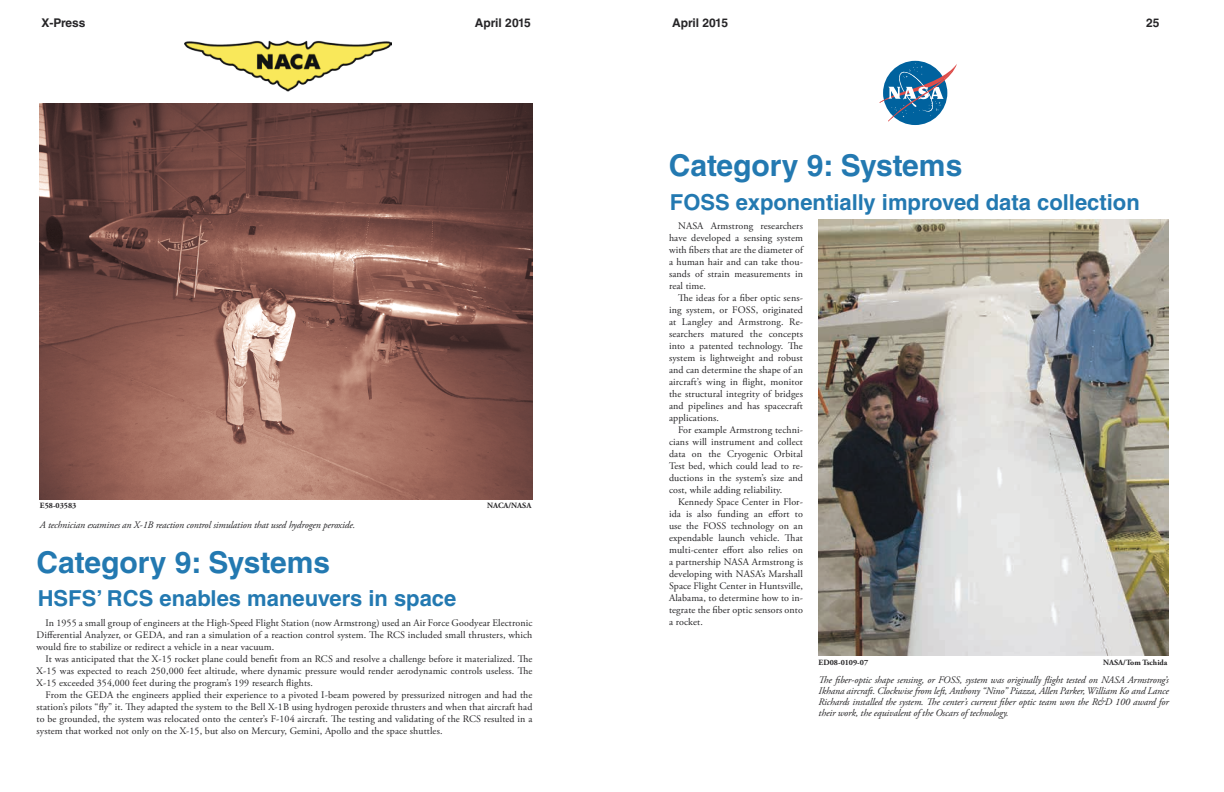
<style>
.page{position:relative;width:1224px;height:792px;background:#fff}
.page>*{position:absolute;margin:0;border:0;box-sizing:border-box;transform-origin:0 0}
.t1{font:700 30px "Helvetica LT Std";color:#2379b1}
.t2{font:700 22px "Helvetica LT Std";color:#2379b1}
.t3{font:700 12px "Helvetica LT Std";color:#262527}
.t4{font:10px/12px "Adobe Garamond Pro";letter-spacing:.01em;color:#262527;text-align:justify}
.t5{font:italic 10px/11px "Adobe Garamond Pro";letter-spacing:-.01em;color:#262527;text-align:justify}
.t6{font:700 8px "Adobe Garamond Pro";color:#262527}
</style>
<div class="page">
<div style="left:883px;top:61px;width:64px;height:64px;background:#00629e;border-radius:50%"></div>
<svg style="left:879px;top:63px;width:78px;height:59px"></svg>
<img style="left:819px;top:220px;width:350px;height:436px">
<img style="left:184px;top:40px;width:207px;height:52px">
<img style="left:40px;top:104px;width:492px;height:396px">
<p class="t3" style="left:41px;top:15px;width:46px">X-Press</p>
<p class="t3" style="left:475px;top:15px;width:58px">April 2015</p>
<p class="t6" style="left:40px;top:500px;width:38px">E58-03583</p>
<p class="t6" style="left:487px;top:500px;width:46px">NACA/NASA</p>
<p class="t5" style="left:40px;top:520px;width:317px">A technician examines an X-1B reaction control simulation that used hydrogen peroxide.</p>
<p class="t1" style="left:37px;top:544px;width:295px">Category 9: Systems</p>
<p class="t2" style="left:38px;top:584px;width:420px">HSFS’ RCS enables maneuvers in space</p>
<p class="t4" style="left:37px;top:618px;width:497px;text-indent:9px">In 1955 a small group of engineers at the High-Speed Flight Station (now Armstrong) used an Air Force Goodyear Electronic Differential Analyzer, or GEDA, and ran a simulation of a reaction control system. The RCS included small thrusters, which would fire to stabilize or redirect a vehicle in a near vacuum.</p>
<p class="t4" style="left:37px;top:654px;width:497px;text-indent:9px">It was anticipated that the X-15 rocket plane could benefit from an RCS and resolve a challenge before it materialized. The X-15 was expected to reach 250,000 feet altitude, where dynamic pressure would render aerodynamic controls useless. The X-15 exceeded 354,000 feet during the program’s 199 research flights.</p>
<p class="t4" style="left:37px;top:690px;width:497px;text-indent:9px">From the GEDA the engineers applied their experience to a pivoted I-beam powered by pressurized nitrogen and had the station’s pilots “fly” it. They adapted the system to the Bell X-1B using hydrogen peroxide thrusters and when that aircraft had to be grounded, the system was relocated onto the center’s F-104 aircraft. The testing and validating of the RCS resulted in a system that worked not only on the X-15, but also on Mercury, Gemini, Apollo and the space shuttles.</p>
<p class="t3" style="left:672px;top:15px;width:58px">April 2015</p>
<p class="t3" style="left:1146px;top:15px;width:15px">25</p>
<p class="t1" style="left:669px;top:147px;width:295px">Category 9: Systems</p>
<p class="t2" style="left:670px;top:188px;width:471px">FOSS exponentially improved data collection</p>
<p class="t4" style="left:669px;top:220px;width:135px;text-indent:9px">NASA Armstrong researchers have developed a sensing system with fibers that are the diameter of a human hair and can take thou&shy;sands of strain measurements in real time.</p>
<p class="t4" style="left:669px;top:292px;width:135px;text-indent:9px">The ideas for a fiber optic sens&shy;ing system, or FOSS, originated at Langley and Armstrong. Re&shy;searchers matured the concepts into a patented technology. The system is lightweight and robust and can determine the shape of an aircraft’s wing in flight, monitor the structural integrity of bridges and pipelines and has spacecraft applications.</p>
<p class="t4" style="left:669px;top:424px;width:135px;text-indent:9px">For example Armstrong techni&shy;cians will instrument and collect data on the Cryogenic Orbital Test bed, which could lead to re&shy;ductions in the system’s size and cost, while adding reliability.</p>
<p class="t4" style="left:669px;top:496px;width:135px;text-indent:9px">Kennedy Space Center in Flor&shy;ida is also funding an effort to use the FOSS technology on an expendable launch vehicle. That multi-center effort also relies on a partnership NASA Armstrong is developing with NASA’s Marshall Space Flight Center in Huntsville, Alabama, to determine how to in&shy;tegrate the fiber optic sensors onto a rocket.</p>
<p class="t6" style="left:819px;top:657px;width:51px">ED08-0109-07</p>
<p class="t6" style="left:1103px;top:657px;width:66px">NASA/Tom Tschida</p>
<p class="t5" style="left:819px;top:674px;width:352px">The fiber-optic shape sensing, or FOSS, system was originally flight tested on NASA Armstrong’s Ikhana aircraft. Clockwise from left, Anthony “Nino” Piazza, Allen Parker, William Ko and Lance Richards installed the system. The center’s current fiber optic team won the R&amp;D 100 award for their work, the equivalent of the Oscars of technology.</p>
</div>
